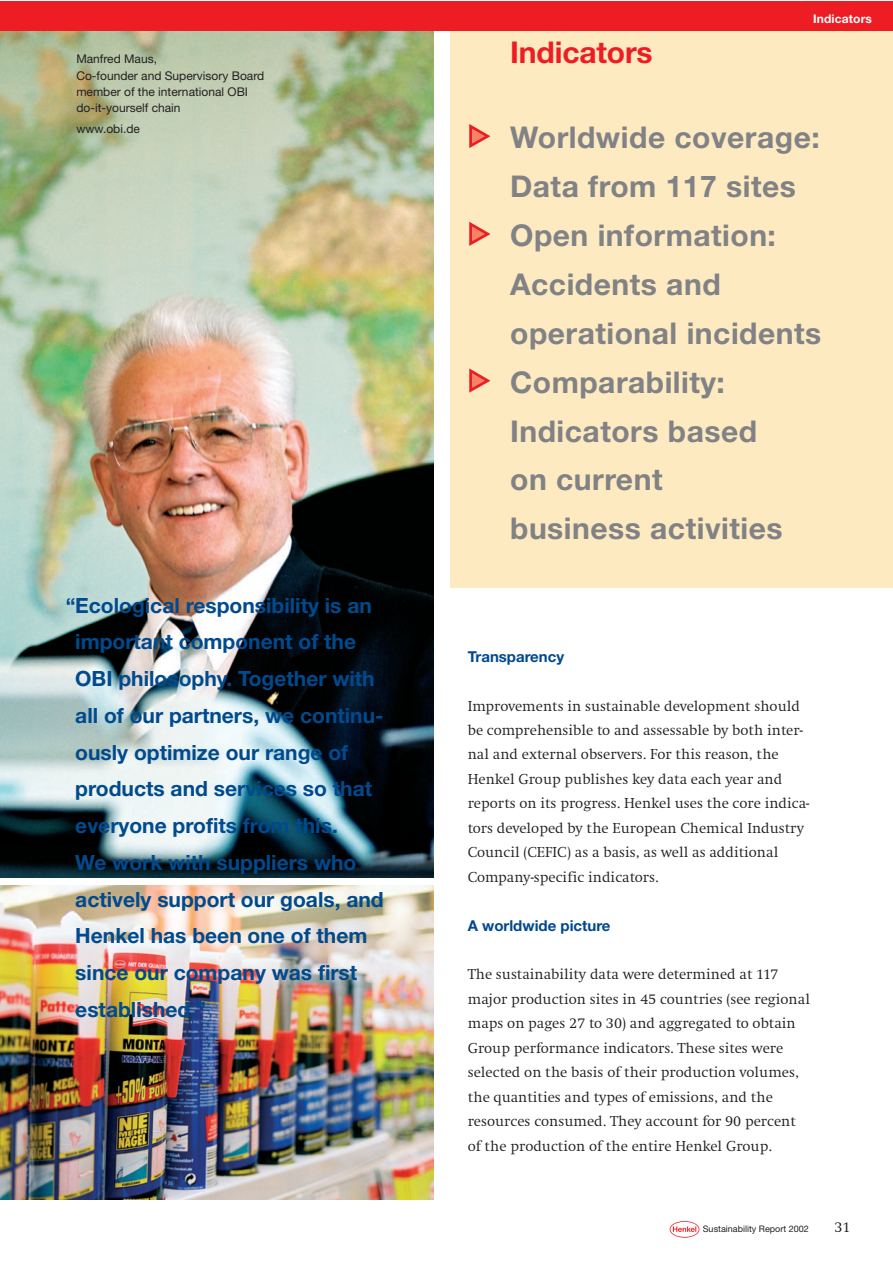
<style>
.page{position:relative;width:893px;height:1263px;background:#fff}
.page>*{position:absolute;margin:0;border:0;box-sizing:border-box;transform-origin:0 0}
.t1{font:700 30px/48.9px "Helvetica Neue";letter-spacing:.015em;color:#808285}
.t2{font:700 30px "Helvetica Neue";letter-spacing:-.005em;color:#ee1d23}
.t3{font:700 21px/36.8px "Helvetica Neue";color:#004a8d}
.t4{font:300 15px/24.5px "Swift EF";color:#231f20}
.t5{font:700 15px "Helvetica Neue";color:#01498e}
.t6{font:12px/16.4px "Helvetica Neue";color:#231f20}
.t7{font:700 12px "Helvetica Neue";letter-spacing:.01em;color:#fff}
.t8{font:9px "Helvetica Neue";color:#231f20}
</style>
<div class="page">
<img style="left:0;top:886px;width:433px;height:313px">
<img style="left:0;top:31px;width:433px;height:846px">
<svg style="left:669px;top:1221px;width:30px;height:17px"></svg>
<div style="left:451px;top:31px;width:441px;height:557px;background:#feeac0"></div>
<div style="left:0;top:2px;width:892px;height:29px;background:#ee1d23"></div>
<svg style="left:469px;top:368px;width:21px;height:25px"></svg>
<svg style="left:469px;top:222px;width:21px;height:24px"></svg>
<svg style="left:469px;top:124px;width:21px;height:24px"></svg>
<p class="t6" style="left:76px;top:52px;width:189px">Manfred Maus,<br>Co-founder and Supervisory Board member of the international OBI do-it-yourself chain</p>
<p class="t6" style="left:76px;top:121px;width:65px">www.obi.de</p>
<p class="t3" style="left:75px;top:589px;width:310px;text-indent:-10px">“Ecological responsibility is an important component of the<br>OBI philosophy. Together with all of our partners, we continu&shy;ously optimize our range of products and services so that everyone profits from this.<br>We work with suppliers who actively support our goals, and<br>Henkel has been one of them since our company was first established.”</p>
<h1 class="t2" style="left:510px;top:41px;width:144px">Indicators</h1>
<p class="t7" style="left:813px;top:14px;width:60px">Indicators</p>
<h1 class="t1" style="left:510px;top:116px;width:312px">Worldwide coverage:<br>Data from 117 sites<br>Open information:<br>Accidents and operational incidents<br>Comparability:<br>Indicators based<br>on current<br>business activities</h1>
<p class="t5" style="left:468px;top:651px;width:98px">Transparency</p>
<p class="t4" style="left:468px;top:694px;width:343px">Improvements in sustainable development should be comprehensible to and assessable by both inter&shy;nal and external observers. For this reason, the Henkel Group publishes key data each year and reports on its progress. Henkel uses the core indica&shy;tors developed by the European Chemical Industry Council (CEFIC) as a basis, as well as additional Company-specific indicators.</p>
<p class="t5" style="left:468px;top:920px;width:144px">A worldwide picture</p>
<p class="t4" style="left:468px;top:963px;width:344px">The sustainability data were determined at 117 major production sites in 45 countries (see regional maps on pages 27 to 30) and aggregated to obtain Group performance indicators. These sites were selected on the basis of their production volumes, the quantities and types of emissions, and the resources consumed. They account for 90 percent of the production of the entire Henkel Group.</p>
<p class="t8" style="left:702px;top:1226px;width:107px">Sustainability Report 2002</p>
<p class="t4" style="left:834px;top:1216px;width:18px">31</p>
</div>
